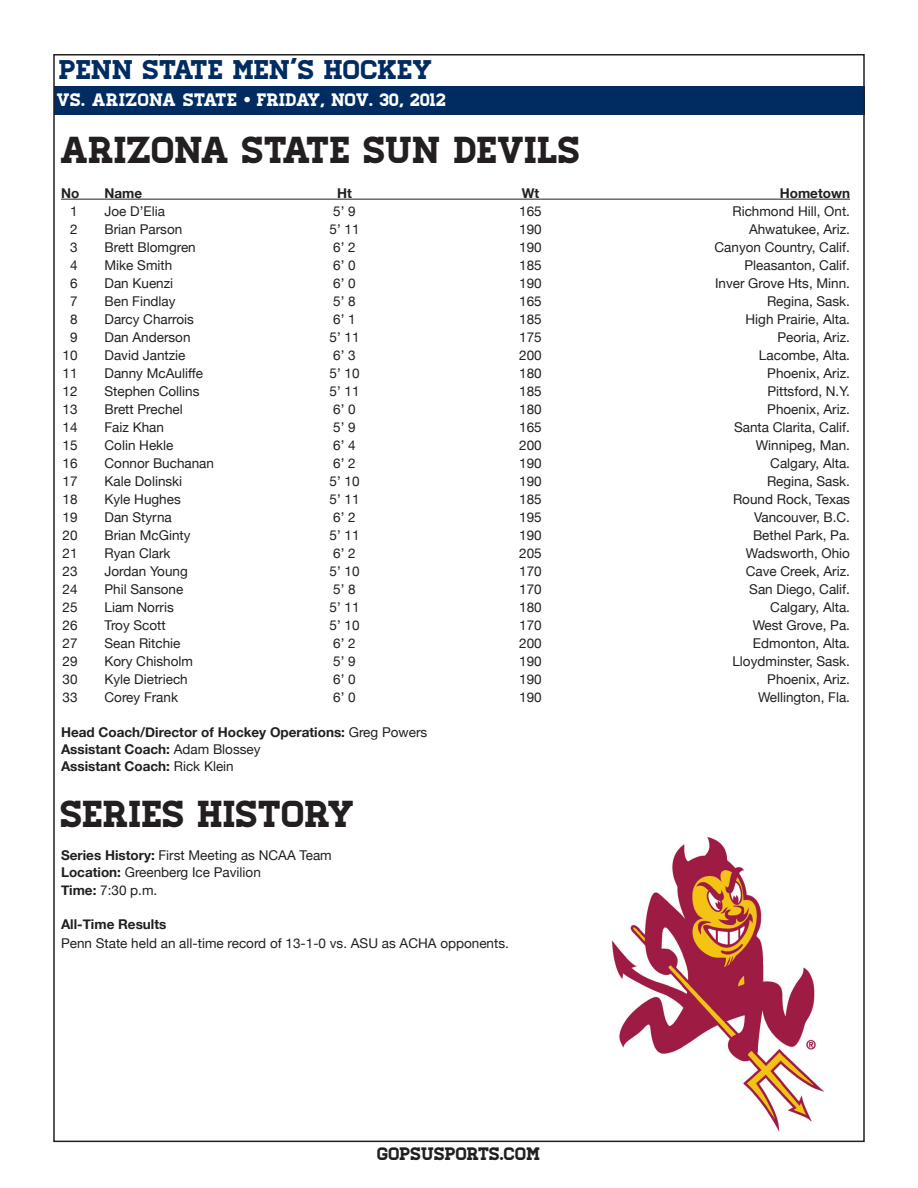
<style>
.page{position:relative;width:918px;height:1188px;background:#fff}
.page>*{position:absolute;margin:0;border:0;box-sizing:border-box;transform-origin:0 0}
.t1{font:37.5px "Homestead";color:#231f20}
.t2{font:27px "Homestead";color:#002c62}
.t3{font:18px "Homestead";color:#fff}
.t4{font:18px "Homestead";color:#231f20}
.t5{font:13.5px/17.2px "Helvetica Neue";color:#231f20}
.t6{font:700 13.5px/17.2px "Helvetica Neue";color:#231f20}
.s1{font-weight:400}
.s2{font-weight:700}
</style>
<div class="page">
<div style="left:54px;top:87px;width:811px;height:28px;background:#002c62"></div>
<hr style="left:61px;top:199px;width:789px;height:1px;background:#231f20">
<img style="left:612px;top:837px;width:212px;height:294px">
<h2 class="t2" style="left:59px;top:54px;width:375px">PENN STATE MEN’S HOCKEY</h2>
<h3 class="t3" style="left:57px;top:89px;width:391px">VS. ARIZONA STATE • FRIDAY, NOV. 30, 2012</h3>
<h1 class="t1" style="left:61px;top:128px;width:521px">ARIZONA STATE SUN DEVILS</h1>
<p class="t6" style="left:61px;top:184px;width:20px">No</p>
<p class="t6" style="left:105px;top:184px;width:39px">Name</p>
<p class="t6" style="left:337px;top:184px;width:16px">Ht</p>
<p class="t6" style="left:522px;top:184px;width:19px">Wt</p>
<p class="t6" style="left:780px;top:184px;width:72px">Hometown</p>
<p class="t5" style="left:70px;top:202px;width:9px">1</p>
<p class="t5" style="left:105px;top:202px;width:62px">Joe D’Elia</p>
<p class="t5" style="left:333px;top:202px;width:24px">5’ 9</p>
<p class="t5" style="left:519px;top:202px;width:24px">165</p>
<p class="t5" style="left:732px;top:202px;width:119px">Richmond Hill, Ont.</p>
<p class="t5" style="left:70px;top:220px;width:9px">2</p>
<p class="t5" style="left:105px;top:220px;width:79px">Brian Parson</p>
<p class="t5" style="left:330px;top:220px;width:32px">5’ 11</p>
<p class="t5" style="left:519px;top:220px;width:24px">190</p>
<p class="t5" style="left:749px;top:220px;width:102px">Ahwatukee, Ariz.</p>
<p class="t5" style="left:70px;top:238px;width:9px">3</p>
<p class="t5" style="left:105px;top:238px;width:93px">Brett Blomgren</p>
<p class="t5" style="left:333px;top:238px;width:24px">6’ 2</p>
<p class="t5" style="left:519px;top:238px;width:24px">190</p>
<p class="t5" style="left:715px;top:238px;width:137px">Canyon Country, Calif.</p>
<p class="t5" style="left:70px;top:256px;width:9px">4</p>
<p class="t5" style="left:105px;top:256px;width:69px">Mike Smith</p>
<p class="t5" style="left:333px;top:256px;width:24px">6’ 0</p>
<p class="t5" style="left:519px;top:256px;width:24px">185</p>
<p class="t5" style="left:745px;top:256px;width:107px">Pleasanton, Calif.</p>
<p class="t5" style="left:70px;top:274px;width:9px">6</p>
<p class="t5" style="left:105px;top:274px;width:70px">Dan Kuenzi</p>
<p class="t5" style="left:333px;top:274px;width:24px">6’ 0</p>
<p class="t5" style="left:519px;top:274px;width:24px">190</p>
<p class="t5" style="left:715px;top:274px;width:137px">Inver Grove Hts, Minn.</p>
<p class="t5" style="left:70px;top:292px;width:9px">7</p>
<p class="t5" style="left:105px;top:292px;width:73px">Ben Findlay</p>
<p class="t5" style="left:333px;top:292px;width:24px">5’ 8</p>
<p class="t5" style="left:519px;top:292px;width:24px">165</p>
<p class="t5" style="left:767px;top:292px;width:85px">Regina, Sask.</p>
<p class="t5" style="left:70px;top:310px;width:9px">8</p>
<p class="t5" style="left:105px;top:310px;width:91px">Darcy Charrois</p>
<p class="t5" style="left:333px;top:310px;width:24px">6’ 1</p>
<p class="t5" style="left:519px;top:310px;width:24px">185</p>
<p class="t5" style="left:746px;top:310px;width:106px">High Prairie, Alta.</p>
<p class="t5" style="left:70px;top:328px;width:9px">9</p>
<p class="t5" style="left:105px;top:328px;width:88px">Dan Anderson</p>
<p class="t5" style="left:330px;top:328px;width:32px">5’ 11</p>
<p class="t5" style="left:519px;top:328px;width:24px">175</p>
<p class="t5" style="left:778px;top:328px;width:74px">Peoria, Ariz.</p>
<p class="t5" style="left:63px;top:346px;width:17px">10</p>
<p class="t5" style="left:105px;top:346px;width:82px">David Jantzie</p>
<p class="t5" style="left:333px;top:346px;width:24px">6’ 3</p>
<p class="t5" style="left:519px;top:346px;width:24px">200</p>
<p class="t5" style="left:759px;top:346px;width:93px">Lacombe, Alta.</p>
<p class="t5" style="left:63px;top:364px;width:17px">11</p>
<p class="t5" style="left:105px;top:364px;width:100px">Danny McAuliffe</p>
<p class="t5" style="left:330px;top:364px;width:32px">5’ 10</p>
<p class="t5" style="left:519px;top:364px;width:24px">180</p>
<p class="t5" style="left:767px;top:364px;width:84px">Phoenix, Ariz.</p>
<p class="t5" style="left:63px;top:382px;width:17px">12</p>
<p class="t5" style="left:105px;top:382px;width:97px">Stephen Collins</p>
<p class="t5" style="left:330px;top:382px;width:32px">5’ 11</p>
<p class="t5" style="left:519px;top:382px;width:24px">185</p>
<p class="t5" style="left:767px;top:382px;width:84px">Pittsford, N.Y.</p>
<p class="t5" style="left:63px;top:400px;width:17px">13</p>
<p class="t5" style="left:105px;top:400px;width:80px">Brett Prechel</p>
<p class="t5" style="left:333px;top:400px;width:24px">6’ 0</p>
<p class="t5" style="left:519px;top:400px;width:24px">180</p>
<p class="t5" style="left:767px;top:400px;width:84px">Phoenix, Ariz.</p>
<p class="t5" style="left:63px;top:418px;width:17px">14</p>
<p class="t5" style="left:105px;top:418px;width:61px">Faiz Khan</p>
<p class="t5" style="left:333px;top:418px;width:24px">5’ 9</p>
<p class="t5" style="left:519px;top:418px;width:24px">165</p>
<p class="t5" style="left:734px;top:418px;width:117px">Santa Clarita, Calif.</p>
<p class="t5" style="left:63px;top:436px;width:17px">15</p>
<p class="t5" style="left:105px;top:436px;width:70px">Colin Hekle</p>
<p class="t5" style="left:333px;top:436px;width:24px">6’ 4</p>
<p class="t5" style="left:519px;top:436px;width:24px">200</p>
<p class="t5" style="left:756px;top:436px;width:96px">Winnipeg, Man.</p>
<p class="t5" style="left:63px;top:454px;width:17px">16</p>
<p class="t5" style="left:105px;top:454px;width:111px">Connor Buchanan</p>
<p class="t5" style="left:333px;top:454px;width:24px">6’ 2</p>
<p class="t5" style="left:519px;top:454px;width:24px">190</p>
<p class="t5" style="left:770px;top:454px;width:81px">Calgary, Alta.</p>
<p class="t5" style="left:63px;top:472px;width:17px">17</p>
<p class="t5" style="left:105px;top:472px;width:79px">Kale Dolinski</p>
<p class="t5" style="left:330px;top:472px;width:32px">5’ 10</p>
<p class="t5" style="left:519px;top:472px;width:24px">190</p>
<p class="t5" style="left:767px;top:472px;width:85px">Regina, Sask.</p>
<p class="t5" style="left:63px;top:490px;width:17px">18</p>
<p class="t5" style="left:105px;top:490px;width:78px">Kyle Hughes</p>
<p class="t5" style="left:330px;top:490px;width:32px">5’ 11</p>
<p class="t5" style="left:519px;top:490px;width:24px">185</p>
<p class="t5" style="left:733px;top:490px;width:119px">Round Rock, Texas</p>
<p class="t5" style="left:63px;top:508px;width:17px">19</p>
<p class="t5" style="left:105px;top:508px;width:69px">Dan Styrna</p>
<p class="t5" style="left:333px;top:508px;width:24px">6’ 2</p>
<p class="t5" style="left:519px;top:508px;width:24px">195</p>
<p class="t5" style="left:754px;top:508px;width:98px">Vancouver, B.C.</p>
<p class="t5" style="left:63px;top:526px;width:17px">20</p>
<p class="t5" style="left:105px;top:526px;width:88px">Brian McGinty</p>
<p class="t5" style="left:330px;top:526px;width:32px">5’ 11</p>
<p class="t5" style="left:519px;top:526px;width:24px">190</p>
<p class="t5" style="left:753px;top:526px;width:99px">Bethel Park, Pa.</p>
<p class="t5" style="left:63px;top:544px;width:17px">21</p>
<p class="t5" style="left:105px;top:544px;width:68px">Ryan Clark</p>
<p class="t5" style="left:333px;top:544px;width:24px">6’ 2</p>
<p class="t5" style="left:519px;top:544px;width:24px">205</p>
<p class="t5" style="left:746px;top:544px;width:106px">Wadsworth, Ohio</p>
<p class="t5" style="left:63px;top:562px;width:17px">23</p>
<p class="t5" style="left:105px;top:562px;width:85px">Jordan Young</p>
<p class="t5" style="left:330px;top:562px;width:32px">5’ 10</p>
<p class="t5" style="left:519px;top:562px;width:24px">170</p>
<p class="t5" style="left:746px;top:562px;width:106px">Cave Creek, Ariz.</p>
<p class="t5" style="left:63px;top:580px;width:17px">24</p>
<p class="t5" style="left:105px;top:580px;width:80px">Phil Sansone</p>
<p class="t5" style="left:333px;top:580px;width:24px">5’ 8</p>
<p class="t5" style="left:519px;top:580px;width:24px">170</p>
<p class="t5" style="left:749px;top:580px;width:102px">San Diego, Calif.</p>
<p class="t5" style="left:63px;top:598px;width:17px">25</p>
<p class="t5" style="left:105px;top:598px;width:71px">Liam Norris</p>
<p class="t5" style="left:330px;top:598px;width:32px">5’ 11</p>
<p class="t5" style="left:519px;top:598px;width:24px">180</p>
<p class="t5" style="left:770px;top:598px;width:81px">Calgary, Alta.</p>
<p class="t5" style="left:63px;top:616px;width:17px">26</p>
<p class="t5" style="left:105px;top:616px;width:63px">Troy Scott</p>
<p class="t5" style="left:330px;top:616px;width:32px">5’ 10</p>
<p class="t5" style="left:519px;top:616px;width:24px">170</p>
<p class="t5" style="left:753px;top:616px;width:99px">West Grove, Pa.</p>
<p class="t5" style="left:63px;top:634px;width:17px">27</p>
<p class="t5" style="left:105px;top:634px;width:78px">Sean Ritchie</p>
<p class="t5" style="left:333px;top:634px;width:24px">6’ 2</p>
<p class="t5" style="left:519px;top:634px;width:24px">200</p>
<p class="t5" style="left:753px;top:634px;width:99px">Edmonton, Alta.</p>
<p class="t5" style="left:63px;top:652px;width:17px">29</p>
<p class="t5" style="left:105px;top:652px;width:90px">Kory Chisholm</p>
<p class="t5" style="left:333px;top:652px;width:24px">5’ 9</p>
<p class="t5" style="left:519px;top:652px;width:24px">190</p>
<p class="t5" style="left:732px;top:652px;width:119px">Lloydminster, Sask.</p>
<p class="t5" style="left:63px;top:670px;width:17px">30</p>
<p class="t5" style="left:105px;top:670px;width:85px">Kyle Dietriech</p>
<p class="t5" style="left:333px;top:670px;width:24px">6’ 0</p>
<p class="t5" style="left:519px;top:670px;width:24px">190</p>
<p class="t5" style="left:767px;top:670px;width:84px">Phoenix, Ariz.</p>
<p class="t5" style="left:63px;top:688px;width:17px">33</p>
<p class="t5" style="left:105px;top:688px;width:75px">Corey Frank</p>
<p class="t5" style="left:333px;top:688px;width:24px">6’ 0</p>
<p class="t5" style="left:519px;top:688px;width:24px">190</p>
<p class="t5" style="left:758px;top:688px;width:93px">Wellington, Fla.</p>
<p class="t6" style="left:61px;top:723px;width:368px">Head Coach/Director of Hockey Operations: <span class="s1">Greg Powers<br></span>Assistant Coach: <span class="s1">Adam Blossey<br></span>Assistant Coach: <span class="s1">Rick Klein</span></p>
<h1 class="t1" style="left:61px;top:792px;width:296px">SERIES HISTORY</h1>
<p class="t5" style="left:61px;top:846px;width:272px"><span class="s2">Series History:</span> First Meeting as NCAA Team<br><span class="s2">Location:</span> Greenberg Ice Pavilion<br><span class="s2">Time:</span> 7:30 p.m.</p>
<p class="t6" style="left:61px;top:915px;width:107px">All-Time Results</p>
<p class="t5" style="left:61px;top:934px;width:449px">Penn State held an all-time record of 13-1-0 vs. ASU as ACHA opponents.</p>
<h3 class="t4" style="left:378px;top:1144px;width:164px">GOPSUSPORTS.COM</h3>
</div>
